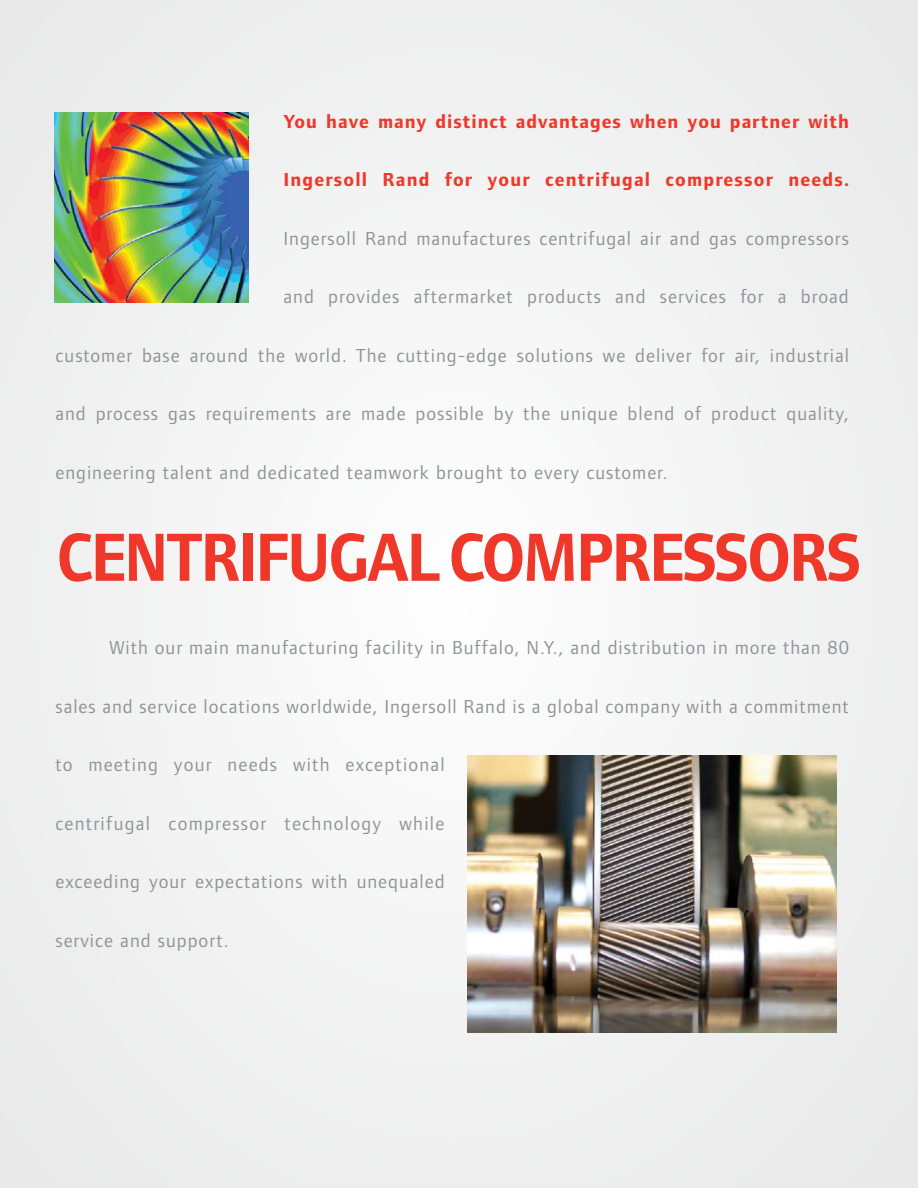
<style>
.page{position:relative;width:918px;height:1188px;background:#f1f1f2}
.page>*{position:absolute;margin:0;border:0;box-sizing:border-box;transform-origin:0 0}
.t1{font:700 70.5px "Foundry Form Sans";letter-spacing:-.03em;color:#ef3829;scale:.9 1}
.t2{font:19.5px "Foundry Form Sans";letter-spacing:.05em;color:#919396}
.t3{font:700 19.5px "Foundry Form Sans";letter-spacing:.05em;color:#ef3829}
</style>
<div class="page">
<img style="left:54px;top:113px;width:194px;height:190px">
<img style="left:467px;top:756px;width:370px;height:277px">
<p class="t3" style="left:284px;top:110px;width:567px">You have many distinct advantages when you partner with</p>
<p class="t3" style="left:284px;top:168px;width:567px">Ingersoll Rand for your centrifugal compressor needs.</p>
<p class="t2" style="left:284px;top:226px;width:567px">Ingersoll Rand manufactures centrifugal air and gas compressors</p>
<p class="t2" style="left:284px;top:285px;width:567px">and provides aftermarket products and services for a broad</p>
<p class="t2" style="left:55px;top:343px;width:795px">customer base around the world. The cutting-edge solutions we deliver for air, industrial</p>
<p class="t2" style="left:55px;top:402px;width:795px">and process gas requirements are made possible by the unique blend of product quality,</p>
<p class="t2" style="left:55px;top:460px;width:614px">engineering talent and dedicated teamwork brought to every customer.</p>
<h1 class="t1" style="left:57px;top:516px;width:896px">CENTRIFUGAL COMPRESSORS</h1>
<p class="t2" style="left:109px;top:636px;width:741px">With our main manufacturing facility in Buffalo, N.Y., and distribution in more than 80</p>
<p class="t2" style="left:55px;top:694px;width:795px">sales and service locations worldwide, Ingersoll Rand is a global company with a commitment</p>
<p class="t2" style="left:55px;top:753px;width:391px">to meeting your needs with exceptional</p>
<p class="t2" style="left:55px;top:811px;width:390px">centrifugal compressor technology while</p>
<p class="t2" style="left:55px;top:870px;width:391px">exceeding your expectations with unequaled</p>
<p class="t2" style="left:55px;top:928px;width:175px">service and support.</p>
</div>
